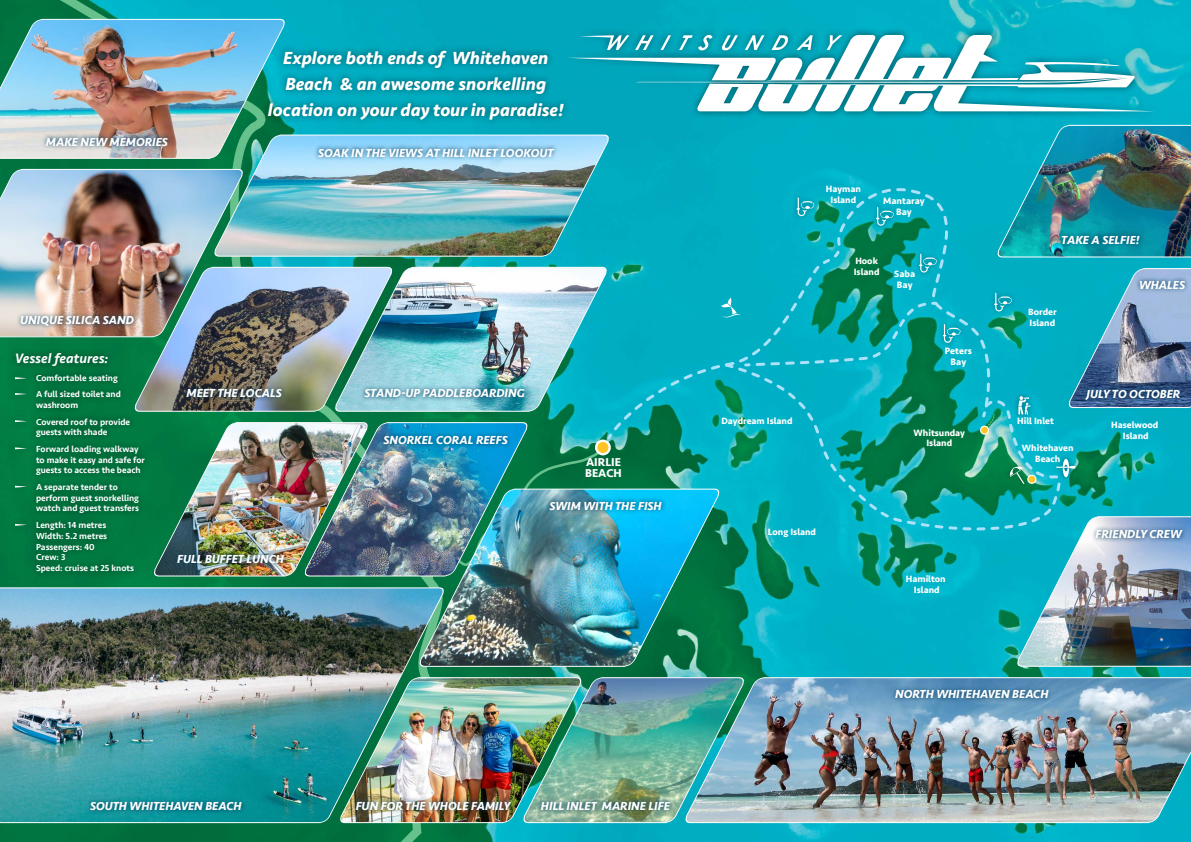
<style>
.page{position:relative;width:1191px;height:842px;background:#fff}
.page>*{position:absolute;margin:0;border:0;box-sizing:border-box;transform-origin:0 0}
.t1{font:italic 700 18px/26px "Seravek";color:#fff;text-align:center}
.t2{font:italic 500 14px "Seravek";color:#fff}
.t3{font:italic 700 12px "Seravek";color:#fff}
.t4{font:700 11.7px/10.9px "Seravek";color:#fff}
.t5{font:700 9.6px/10.7px "Seravek";color:#fff;text-align:center}
.t6{font:700 9.4px/10.5px "Seravek";color:#fff;text-align:center}
.t7{font:500 9px/10.8px "Seravek";color:#fff}
</style>
<div class="page">
<img style="left:459px;top:0;width:732px;height:842px">
<svg style="left:0;top:0;width:459px;height:842px;background:#028a71"></svg>
<div style="left:563px;top:27px;width:596px;height:92px;background:#000;opacity:.5"></div>
<svg style="left:567px;top:35px;width:588px;height:76px"></svg>
<div style="left:261px;top:43px;width:310px;height:83px;background:#000;opacity:.5"></div>
<div style="left:29px;top:367px;width:123px;height:213px;background:#006f3c"></div>
<div style="left:8px;top:370px;width:24px;height:17px;background:#007b42"></div>
<svg style="left:15px;top:377px;width:12px;height:2px"></svg>
<div style="left:9px;top:346px;width:106px;height:27px;background:#000;opacity:.5"></div>
<div style="left:8px;top:385px;width:24px;height:17px;background:#017d43"></div>
<svg style="left:15px;top:393px;width:12px;height:2px"></svg>
<div style="left:8px;top:413px;width:24px;height:16px;background:#007e43"></div>
<svg style="left:15px;top:420px;width:12px;height:2px"></svg>
<div style="left:8px;top:440px;width:24px;height:17px;background:#007c42"></div>
<svg style="left:15px;top:447px;width:12px;height:2px"></svg>
<div style="left:8px;top:478px;width:24px;height:17px;background:#007c43"></div>
<svg style="left:15px;top:486px;width:12px;height:2px"></svg>
<div style="left:8px;top:516px;width:24px;height:17px;background:#007841"></div>
<svg style="left:15px;top:524px;width:12px;height:2px"></svg>
<img style="left:0;top:18px;width:288px;height:141px">
<img style="left:0;top:168px;width:131px;height:170px">
<img style="left:0;top:587px;width:447px;height:237px">
<img style="left:747px;top:677px;width:444px;height:147px">
<img style="left:336px;top:677px;width:411px;height:147px">
<svg style="left:41px;top:133px;width:90px;height:18px;background:#a3a9ae"></svg>
<svg style="left:16px;top:311px;width:115px;height:19px;background:#9a8a83"></svg>
<svg style="left:86px;top:797px;width:161px;height:18px;background:#0b838f"></svg>
<img style="left:351px;top:796px;width:164px;height:18px">
<svg style="left:536px;top:796px;width:139px;height:18px;background:#6c907b"></svg>
<svg style="left:890px;top:685px;width:163px;height:18px;background:#487fa6"></svg>
<img style="left:131px;top:124px;width:1060px;height:543px">
<h3 class="t3" style="left:46px;top:132px;width:123px">MAKE NEW MEMORIES</h3>
<h1 class="t1" style="left:268px;top:44px;width:297px">Explore both ends of Whitehaven<br>Beach &amp; an awesome snorkelling location on your day tour in paradise!</h1>
<h3 class="t3" style="left:318px;top:143px;width:237px">SOAK IN THE VIEWS AT HILL INLET LOOKOUT</h3>
<h3 class="t3" style="left:20px;top:310px;width:115px">UNIQUE SILICA SAND</h3>
<h2 class="t2" style="left:15px;top:350px;width:95px">Vessel features:</h2>
<p class="t7" style="left:36px;top:370px;width:86px;line-height:16.5px">Comfortable seating<br>A full sized toilet and</p>
<p class="t7" style="left:36px;top:397px;width:96px;line-height:16.5px">washroom<br>Covered roof to provide</p>
<p class="t7" style="left:36px;top:424px;width:104px;line-height:16.5px">guests with shade<br>Forward loading walkway</p>
<p class="t7" style="left:36px;top:454px;width:110px">to make it easy and safe for guests to access the beach</p>
<p class="t7" style="left:36px;top:481px;width:105px">A separate tender to perform guest snorkelling watch and guest transfers</p>
<p class="t7" style="left:36px;top:520px;width:99px">Length: 14 metres<br>Width: 5.2 metres<br>Passengers: 40<br>Crew: 3<br>Speed: cruise at 25 knots</p>
<h3 class="t3" style="left:186px;top:383px;width:97px">MEET THE LOCALS</h3>
<h3 class="t3" style="left:364px;top:383px;width:162px">STAND-UP PADDLEBOARDING</h3>
<h3 class="t3" style="left:177px;top:549px;width:108px">FULL BUFFET LUNCH</h3>
<h3 class="t3" style="left:383px;top:430px;width:126px">SNORKEL CORAL REEFS</h3>
<p class="t4" style="left:585px;top:457px;width:38px">AIRLIE<br>BEACH</p>
<h3 class="t3" style="left:549px;top:496px;width:114px">SWIM WITH THE FISH</h3>
<h3 class="t3" style="left:90px;top:796px;width:153px">SOUTH WHITEHAVEN BEACH</h3>
<h3 class="t3" style="left:356px;top:795px;width:156px">FUN FOR THE WHOLE FAMILY</h3>
<h3 class="t3" style="left:541px;top:795px;width:130px">HILL INLET MARINE LIFE</h3>
<p class="t6" style="left:721px;top:415px;width:73px">Daydream Island</p>
<p class="t6" style="left:826px;top:183px;width:37px">Hayman<br>Island</p>
<p class="t5" style="left:883px;top:196px;width:43px">Mantaray<br>Bay</p>
<p class="t6" style="left:853px;top:256px;width:27px;text-align:left">Hook<br>Island</p>
<p class="t5" style="left:894px;top:268px;width:22px;text-align:left">Saba<br>Bay</p>
<p class="t5" style="left:945px;top:345px;width:28px">Peters<br>Bay</p>
<p class="t6" style="left:913px;top:427px;width:53px">Whitsunday<br>Island</p>
<p class="t6" style="left:768px;top:526px;width:50px">Long Island</p>
<p class="t6" style="left:905px;top:573px;width:41px">Hamilton<br>Island</p>
<h3 class="t3" style="left:1061px;top:229px;width:80px">TAKE A SELFIE!</h3>
<p class="t6" style="left:1028px;top:307px;width:30px;text-align:left">Border<br>Island</p>
<h3 class="t3" style="left:1139px;top:274px;width:47px">WHALES</h3>
<p class="t6" style="left:1017px;top:416px;width:38px">Hill Inlet</p>
<p class="t6" style="left:1022px;top:443px;width:53px">Whitehaven<br>Beach</p>
<h3 class="t3" style="left:1086px;top:384px;width:95px">JULY TO OCTOBER</h3>
<p class="t6" style="left:1111px;top:420px;width:49px">Haselwood<br>Island</p>
<h3 class="t3" style="left:1095px;top:524px;width:88px">FRIENDLY CREW</h3>
<h3 class="t3" style="left:895px;top:684px;width:155px">NORTH WHITEHAVEN BEACH</h3>
</div>
